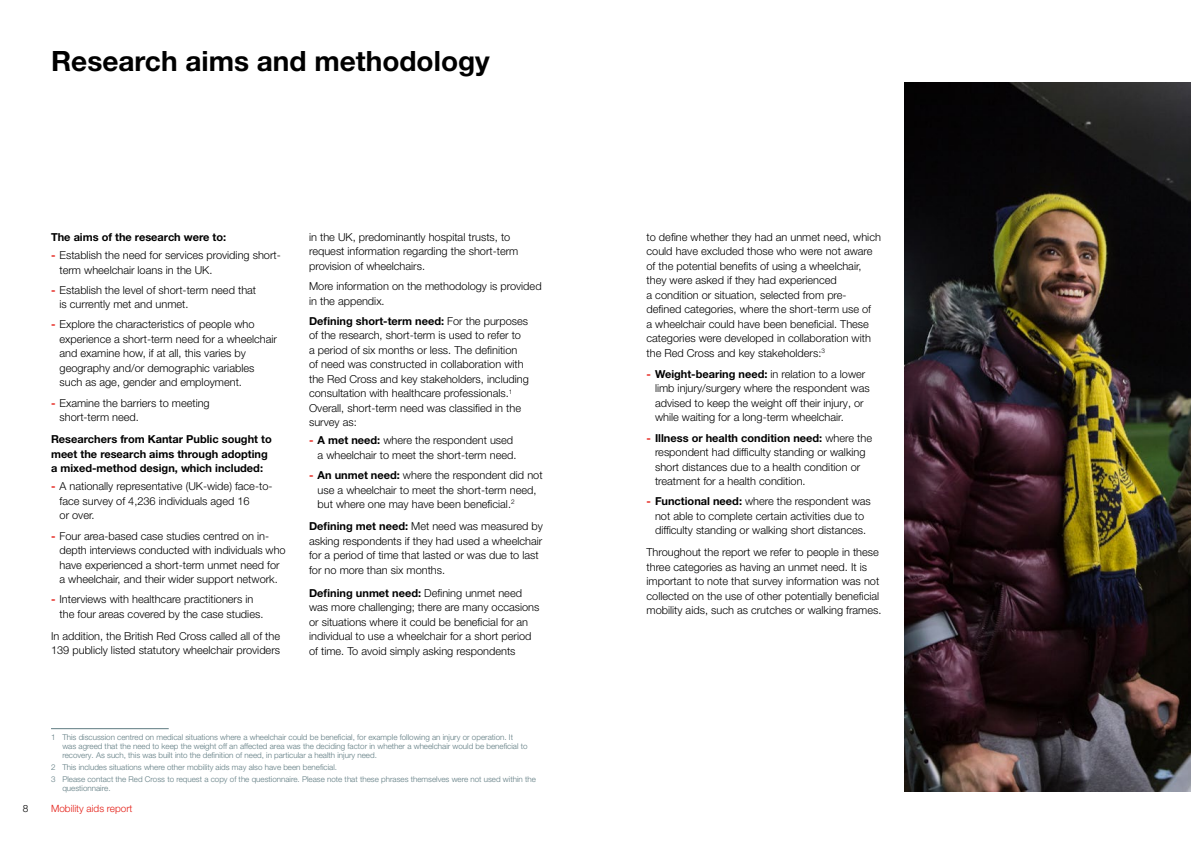
<style>
.page{position:relative;width:1191px;height:842px;background:#fff}
.page>*{position:absolute;margin:0;border:0;box-sizing:border-box;transform-origin:0 0}
.t1{font:700 28px "Helvetica Neue LT Pro";color:#000}
.BODY_COPY{font:300 11px/14.5px "Helvetica Neue LT Pro";color:#000}
.BODY_bold{font:700 11px/14.5px "Helvetica Neue LT Pro";color:#000}
.t2{font:300 10px "Helvetica Neue LT Pro";color:#e41b13}
.t3{font:300 10px "Helvetica Neue LT Pro";color:#000}
.Footnotes{font:300 8px/9px "Helvetica Neue LT Pro";color:#5f7b81}
.s1{font-weight:700;color:#e41b13}
.s2{font-weight:700}
</style>
<div class="page">
<img style="left:904px;top:82px;width:287px;height:710px">
<hr style="left:51px;top:728px;width:118px;height:1px;background:#5f7b81">
<p class="t1" style="left:51px;top:43px;width:440px">Research aims and methodology</p>
<p class="BODY_bold" style="left:51px;top:229px;width:177px">The aims of the research were to:</p>
<p class="BODY_COPY" style="left:60px;top:248px;width:223px;text-indent:-9px"><span class="s1">-</span> Establish the need for services providing short&shy;term wheelchair loans in the UK.</p>
<p class="BODY_COPY" style="left:60px;top:282px;width:198px;text-indent:-9px"><span class="s1">-</span> Establish the level of short-term need that is currently met and unmet.</p>
<p class="BODY_COPY" style="left:60px;top:317px;width:219px;text-indent:-9px"><span class="s1">-</span> Explore the characteristics of people who experience a short-term need for a wheelchair and examine how, if at all, this varies by geography and/or demographic variables such as age, gender and employment.</p>
<p class="BODY_COPY" style="left:60px;top:395px;width:152px;text-indent:-9px"><span class="s1">-</span> Examine the barriers to meeting short-term need.</p>
<p class="BODY_bold" style="left:51px;top:432px;width:222px">Researchers from Kantar Public sought to meet the research aims through adopting a mixed-method design, which included:</p>
<p class="BODY_COPY" style="left:60px;top:479px;width:214px;text-indent:-9px"><span class="s1">-</span> A nationally representative (UK-wide) face-to&shy;face survey of 4,236 individuals aged 16<br>or over.</p>
<p class="BODY_COPY" style="left:60px;top:528px;width:228px;text-indent:-9px"><span class="s1">-</span> Four area-based case studies centred on in&shy;depth interviews conducted with individuals who have experienced a short-term unmet need for a wheelchair, and their wider support network.</p>
<p class="BODY_COPY" style="left:60px;top:592px;width:205px;text-indent:-9px"><span class="s1">-</span> Interviews with healthcare practitioners in the four areas covered by the case studies.</p>
<p class="BODY_COPY" style="left:51px;top:629px;width:231px">In addition, the British Red Cross called all of the<br>139 publicly listed statutory wheelchair providers</p>
<p class="BODY_COPY" style="left:309px;top:229px;width:211px">in the UK, predominantly hospital trusts, to request information regarding the short-term provision of wheelchairs.</p>
<p class="BODY_COPY" style="left:309px;top:279px;width:234px">More information on the methodology is provided in the appendix.</p>
<p class="BODY_COPY" style="left:309px;top:313px;width:221px"><span class="s2">Defining short-term need:</span> For the purposes of the research, short-term is used to refer to a period of six months or less. The definition of need was constructed in collaboration with the Red Cross and key stakeholders, including consultation with healthcare professionals.<sup>1<br></sup>Overall, short-term need was classified in the survey as:</p>
<p class="BODY_COPY" style="left:309px;top:433px;width:209px;text-align:right"><span class="s1">-</span> <span class="s2">A met need:</span> where the respondent used a wheelchair to meet the short-term need.</p>
<p class="BODY_COPY" style="left:317px;top:468px;width:226px;text-indent:-9px"><span class="s1">-</span> <span class="s2">An unmet need:</span> where the respondent did not use a wheelchair to meet the short-term need, but where one may have been beneficial.<sup>2</sup></p>
<p class="BODY_COPY" style="left:309px;top:519px;width:235px"><span class="s2">Defining met need:</span> Met need was measured by asking respondents if they had used a wheelchair for a period of time that lasted or was due to last for no more than six months.</p>
<p class="BODY_COPY" style="left:309px;top:585px;width:232px"><span class="s2">Defining unmet need:</span> Defining unmet need was more challenging; there are many occasions or situations where it could be beneficial for an individual to use a wheelchair for a short period of time. To avoid simply asking respondents</p>
<p class="Footnotes" style="left:62px;top:733px;width:467px;text-indent:-11px">1 This discussion centred on medical situations where a wheelchair could be beneficial, for example following an injury or operation. It was agreed that the need to keep the weight off an affected area was the deciding factor in whether a wheelchair would be beneficial to recovery. As such, this was built into the definition of need, in particular a health injury need.</p>
<p class="Footnotes" style="left:51px;top:763px;width:287px">2 This includes situations where other mobility aids may also have been beneficial.</p>
<p class="Footnotes" style="left:62px;top:774px;width:475px;text-indent:-11px">3 Please contact the Red Cross to request a copy of the questionnaire. Please note that these phrases themselves were not used within the questionnaire.</p>
<p class="t3" style="left:23px;top:803px;width:7px">8</p>
<p class="t2" style="left:51px;top:803px;width:83px">Mobility aids report</p>
<p class="BODY_COPY" style="left:646px;top:229px;width:236px">to define whether they had an unmet need, which could have excluded those who were not aware of the potential benefits of using a wheelchair, they were asked if they had experienced<br>a condition or situation, selected from pre&shy;defined categories, where the short-term use of<br>a wheelchair could have been beneficial. These categories were developed in collaboration with the Red Cross and key stakeholders:<sup>3</sup></p>
<p class="BODY_COPY" style="left:655px;top:366px;width:216px;text-indent:-9px"><span class="s1">-</span> <span class="s2">Weight-bearing need:</span> in relation to a lower limb injury/surgery where the respondent was advised to keep the weight off their injury, or while waiting for a long-term wheelchair.</p>
<p class="BODY_COPY" style="left:655px;top:430px;width:218px;text-indent:-9px"><span class="s1">-</span> <span class="s2">Illness or health condition need:</span> where the respondent had difficulty standing or walking short distances due to a health condition or treatment for a health condition.</p>
<p class="BODY_COPY" style="left:646px;top:494px;width:226px;text-align:center"><span class="s1">-</span> <span class="s2">Functional need:</span> where the respondent was not able to complete certain activities due to difficulty standing or walking short distances.</p>
<p class="BODY_COPY" style="left:646px;top:545px;width:236px">Throughout the report we refer to people in these three categories as having an unmet need. It is important to note that survey information was not collected on the use of other potentially beneficial mobility aids, such as crutches or walking frames.</p>
</div>
